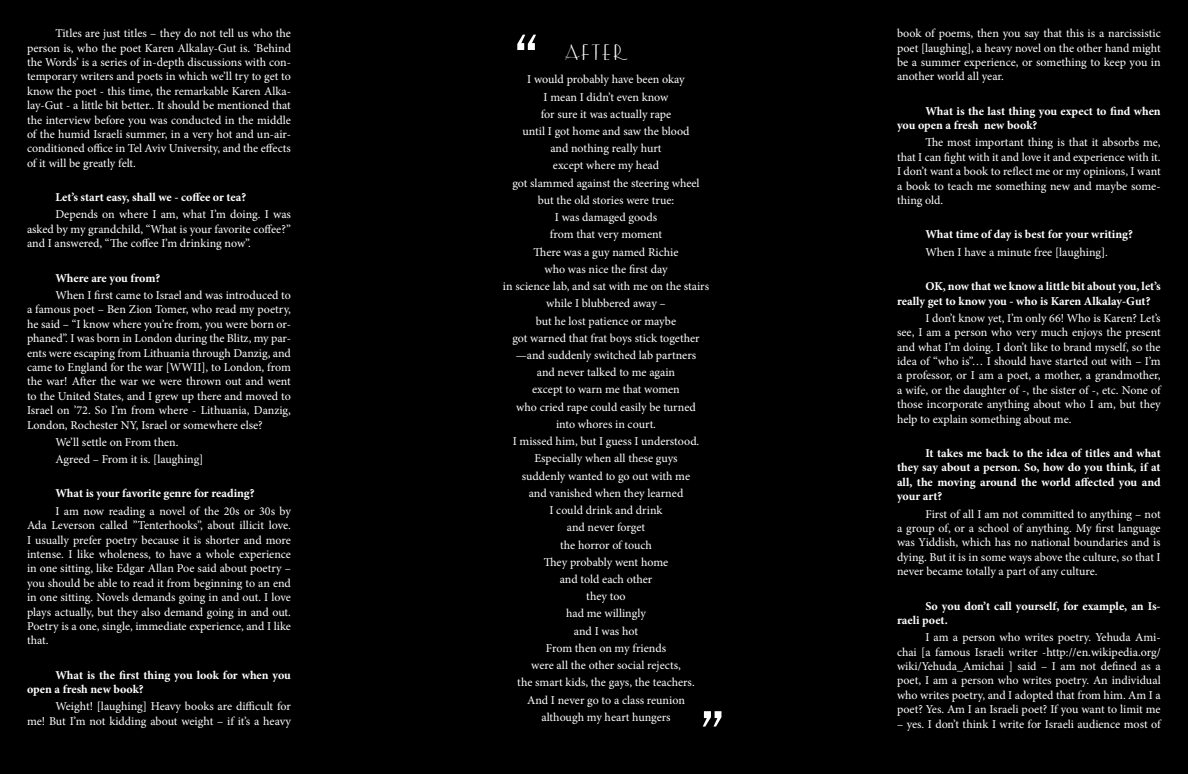
<style>
.page{position:relative;width:1188px;height:774px;background:#000}
.page>*{position:absolute;margin:0;border:0;box-sizing:border-box;transform-origin:0 0}
.t1{font:72px "Franklin Gothic";color:#fff}
.t2{font:20px "Lemon Chicken";color:#fff}
.t3{font:12px/14.4px "Minion Pro";color:#fff;text-align:justify}
.t4{font:700 12px/14.4px "Minion Pro";color:#fff}
</style>
<div class="page">
<p class="t3" style="left:27px;top:26px;width:266px;text-indent:28px">Titles are just titles – they do not tell us who the person is, who the poet Karen Alkalay-Gut is. ‘Behind the Words’ is a series of in-depth discussions with con&shy;temporary writers and poets in which we’ll try to get to know the poet - this time, the remarkable Karen Alka&shy;lay-Gut - a little bit better.. It should be mentioned that the interview before you was conducted in the middle of the humid Israeli summer, in a very hot and un-air&shy;conditioned office in Tel Aviv University, and the effects of it will be greatly felt.</p>
<p class="t4" style="left:55px;top:190px;width:192px">Let’s start easy, shall we - coffee or tea?</p>
<p class="t3" style="left:27px;top:207px;width:265px;text-indent:28px">Depends on where I am, what I’m doing. I was asked by my grandchild, “What is your favorite coffee?” and I answered, “The coffee I’m drinking now”.</p>
<p class="t4" style="left:55px;top:271px;width:107px">Where are you from?</p>
<p class="t3" style="left:27px;top:288px;width:266px;text-indent:28px">When I first came to Israel and was introduced to a famous poet – Ben Zion Tomer, who read my poetry, he said – “I know where you’re from, you were born or&shy;phaned”. I was born in London during the Blitz, my par&shy;ents were escaping from Lithuania through Danzig, and came to England for the war [WWII], to London, from the war! After the war we were thrown out and went to the United States, and I grew up there and moved to Israel on ’72. So I’m from where - Lithuania, Danzig, London, Rochester NY, Israel or somewhere else?</p>
<p class="t3" style="left:55px;top:433px;width:150px;line-height:17.2px">We’ll settle on From then.<br>Agreed – From it is. [laughing]</p>
<p class="t4" style="left:55px;top:486px;width:201px">What is your favorite genre for reading?</p>
<p class="t3" style="left:27px;top:504px;width:266px;text-indent:28px">I am now reading a novel of the 20s or 30s by Ada Leverson called ”Tenterhooks”, about illicit love.<br>I usually prefer poetry because it is shorter and more intense. I like wholeness, to have a whole experience in one sitting, like Edgar Allan Poe said about poetry – you should be able to read it from beginning to an end in one sitting. Novels demands going in and out. I love plays actually, but they also demand going in and out.<br>Poetry is a one, single, immediate experience, and I like that.</p>
<p class="t4" style="left:27px;top:668px;width:265px;text-indent:28px">What is the first thing you look for when you open a fresh new book?</p>
<p class="t3" style="left:27px;top:699px;width:265px;text-align:right">Weight! [laughing] Heavy books are difficult for<br>me! But I’m not kidding about weight – if it’s a heavy</p>
<h1 class="t1" style="left:512px;top:14px;width:30px">“</h1>
<h2 class="t2" style="left:563px;top:38px;width:66px">After</h2>
<p class="t3" style="left:503px;top:71px;width:208px;line-height:17.2px;text-align:center">I would probably have been okay<br>I mean I didn’t even know<br>for sure it was actually rape<br>until I got home and saw the blood<br>and nothing really hurt<br>except where my head<br>got slammed against the steering wheel but the old stories were true:<br>I was damaged goods<br>from that very moment<br>There was a guy named Richie<br>who was nice the first day<br>in science lab, and sat with me on the stairs while I blubbered away –<br>but he lost patience or maybe<br>got warned that frat boys stick together —and suddenly switched lab partners<br>and never talked to me again<br>except to warn me that women<br>who cried rape could easily be turned<br>into whores in court.<br>I missed him, but I guess I understood.<br>Especially when all these guys<br>suddenly wanted to go out with me<br>and vanished when they learned<br>I could drink and drink<br>and never forget<br>the horror of touch<br>They probably went home<br>and told each other<br>they too<br>had me willingly<br>and I was hot<br>From then on my friends<br>were all the other social rejects,<br>the smart kids, the gays, the teachers.<br>And I never go to a class reunion<br>although my heart hungers</p>
<h1 class="t1" style="left:698px;top:690px;width:30px">”</h1>
<p class="t3" style="left:897px;top:26px;width:265px">book of poems, then you say that this is a narcissistic poet [laughing], a heavy novel on the other hand might be a summer experience, or something to keep you in another world all year.</p>
<p class="t4" style="left:897px;top:104px;width:265px;text-indent:28px">What is the last thing you expect to find when you open a fresh new book?</p>
<p class="t3" style="left:897px;top:135px;width:265px;text-indent:28px">The most important thing is that it absorbs me, that I can fight with it and love it and experience with it.<br>I don’t want a book to reflect me or my opinions, I want a book to teach me something new and maybe some&shy;thing old.</p>
<p class="t4" style="left:925px;top:227px;width:209px">What time of day is best for your writing?</p>
<p class="t3" style="left:925px;top:245px;width:184px">When I have a minute free [laughing].</p>
<p class="t4" style="left:897px;top:279px;width:265px;text-indent:28px">OK, now that we know a little bit about you, let’s really get to know you - who is Karen Alkalay-Gut?</p>
<p class="t3" style="left:897px;top:311px;width:265px;text-indent:28px">I don’t know yet, I’m only 66! Who is Karen? Let’s see, I am a person who very much enjoys the present and what I’m doing. I don’t like to brand myself, so the idea of “who is”… I should have started out with – I’m a professor, or I am a poet, a mother, a grandmother, a wife, or the daughter of -, the sister of -, etc. None of those incorporate anything about who I am, but they help to explain something about me.</p>
<p class="t4" style="left:897px;top:446px;width:265px;text-align:justify;text-indent:28px">It takes me back to the idea of titles and what they say about a person. So, how do you think, if at all, the moving around the world affected you and your art?</p>
<p class="t3" style="left:897px;top:507px;width:265px;text-indent:28px">First of all I am not committed to anything – not a group of, or a school of anything. My first language was Yiddish, which has no national boundaries and is dying. But it is in some ways above the culture, so that I never became totally a part of any culture.</p>
<p class="t4" style="left:897px;top:598px;width:265px;text-indent:28px">So you don’t call yourself, for example, an Is&shy;raeli poet.</p>
<p class="t3" style="left:897px;top:630px;width:265px;text-indent:28px">I am a person who writes poetry. Yehuda Ami&shy;chai [a famous Israeli writer -http://en.wikipedia.org/ wiki/Yehuda_Amichai ] said – I am not defined as a poet, I am a person who writes poetry. An individual who writes poetry, and I adopted that from him. Am I a poet? Yes. Am I an Israeli poet? If you want to limit me</p>
<p class="t3" style="left:897px;top:717px;width:265px">– yes. I don’t think I write for Israeli audience most of</p>
</div>
